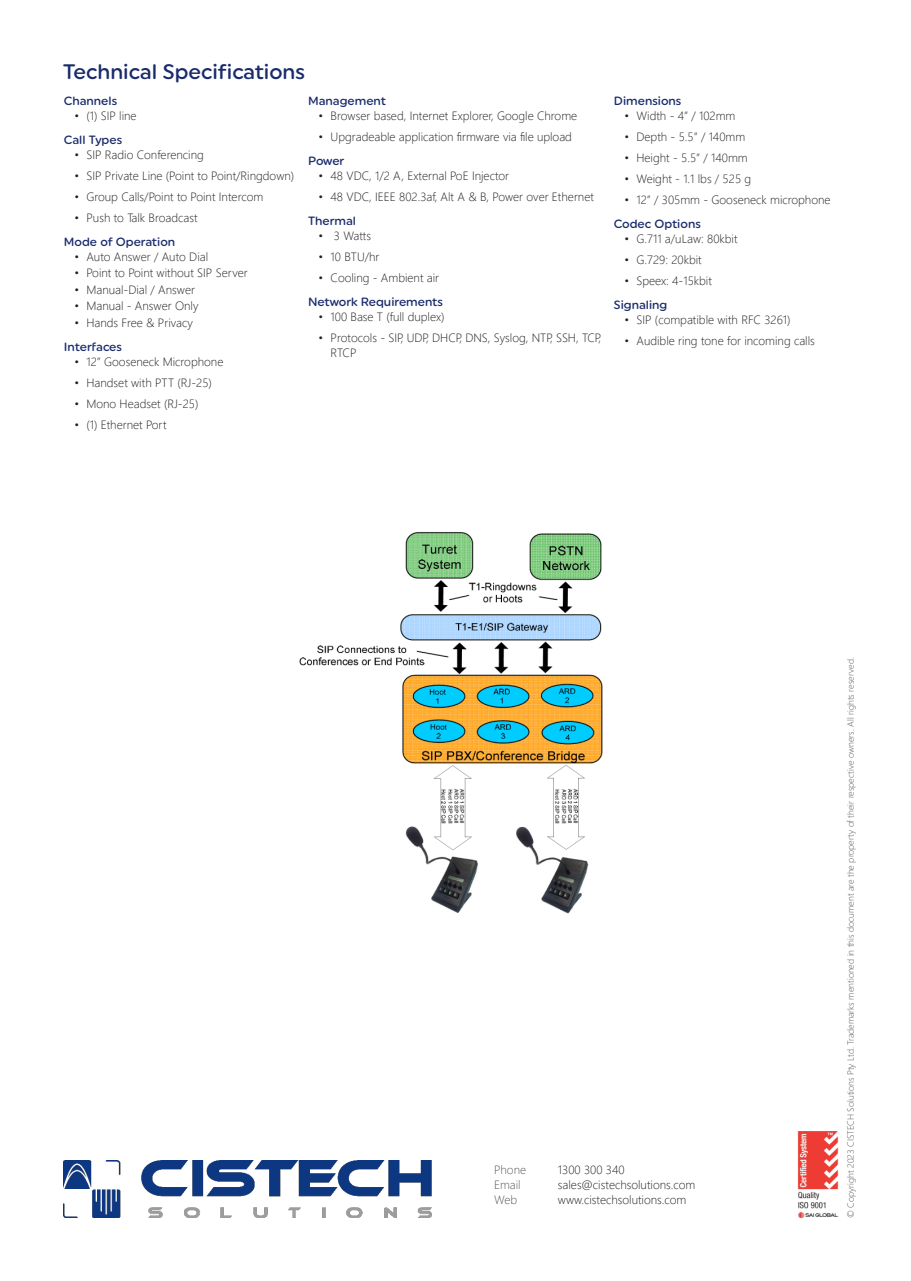
<style>
.page{position:relative;width:911px;height:1281px;background:#fff}
.page>*{position:absolute;margin:0;border:0;box-sizing:border-box;transform-origin:0 0}
.Second_Page_Heading{font:500 21px "Uniform Rounded";color:#192b6c}
.t1{font:300 12px/15px "Segoe UI";color:#231f20}
.Second_Page_Bold{font:500 12px "Uniform Rounded";color:#192b6c}
.t2{font:300 12px "Segoe UI";color:#57585a}
.t3{font:300 9px "Segoe UI";color:#57585a}
</style>
<div class="page">
<img style="left:63px;top:1160px;width:369px;height:58px">
<img style="left:797px;top:1131px;width:42px;height:87px">
<img style="left:299px;top:532px;width:304px;height:382px">
<p class="Second_Page_Heading" style="left:63px;top:59px;width:244px">Technical Specifications</p>
<p class="Second_Page_Bold" style="left:64px;top:93px;width:55px">Channels</p>
<p class="t1" style="left:74px;top:107px;width:64px">• (1) SIP line</p>
<p class="Second_Page_Bold" style="left:64px;top:132px;width:60px">Call Types</p>
<p class="t1" style="left:74px;top:146px;width:131px">• SIP Radio Conferencing</p>
<p class="t1" style="left:74px;top:167px;width:221px">• SIP Private Line (Point to Point/Ringdown)</p>
<p class="t1" style="left:74px;top:188px;width:190px">• Group Calls/Point to Point Intercom</p>
<p class="t1" style="left:74px;top:209px;width:125px">• Push to Talk Broadcast</p>
<p class="Second_Page_Bold" style="left:64px;top:234px;width:113px">Mode of Operation</p>
<p class="t1" style="left:74px;top:248px;width:135px">• Auto Answer / Auto Dial</p>
<p class="t1" style="left:74px;top:264px;width:175px">• Point to Point without SIP Server</p>
<p class="t1" style="left:74px;top:281px;width:122px">• Manual-Dial / Answer</p>
<p class="t1" style="left:74px;top:297px;width:126px">• Manual - Answer Only</p>
<p class="t1" style="left:74px;top:314px;width:120px">• Hands Free &amp; Privacy</p>
<p class="Second_Page_Bold" style="left:64px;top:339px;width:60px">Interfaces</p>
<p class="t1" style="left:74px;top:353px;width:150px">• 12” Gooseneck Microphone</p>
<p class="t1" style="left:74px;top:374px;width:139px">• Handset with PTT (RJ-25)</p>
<p class="t1" style="left:74px;top:395px;width:126px">• Mono Headset (RJ-25)</p>
<p class="t1" style="left:74px;top:416px;width:94px">• (1) Ethernet Port</p>
<p class="Second_Page_Bold" style="left:308px;top:93px;width:79px">Management</p>
<p class="t1" style="left:319px;top:107px;width:260px">• Browser based, Internet Explorer, Google Chrome</p>
<p class="t1" style="left:319px;top:128px;width:255px">• Upgradeable application firmware via file upload</p>
<p class="Second_Page_Bold" style="left:308px;top:153px;width:38px">Power</p>
<p class="t1" style="left:319px;top:167px;width:192px">• 48 VDC, 1/2 A, External PoE Injector</p>
<p class="t1" style="left:319px;top:188px;width:277px">• 48 VDC, IEEE 802.3af, Alt A &amp; B, Power over Ethernet</p>
<p class="Second_Page_Bold" style="left:308px;top:213px;width:49px">Thermal</p>
<p class="t1" style="left:319px;top:227px;width:54px">• 3 Watts</p>
<p class="t1" style="left:319px;top:248px;width:62px">• 10 BTU/hr</p>
<p class="t1" style="left:319px;top:269px;width:122px">• Cooling - Ambient air</p>
<p class="Second_Page_Bold" style="left:308px;top:294px;width:136px">Network Requirements</p>
<p class="t1" style="left:319px;top:308px;width:127px">• 100 Base T (full duplex)</p>
<p class="t1" style="left:331px;top:329px;width:272px;text-indent:-12px">• Protocols - SIP, UDP, DHCP, DNS, Syslog, NTP, SSH, TCP,<br>RTCP</p>
<p class="Second_Page_Bold" style="left:614px;top:93px;width:69px">Dimensions</p>
<p class="t1" style="left:624px;top:107px;width:112px">• Width - 4” / 102mm</p>
<p class="t1" style="left:624px;top:128px;width:122px">• Depth - 5.5” / 140mm</p>
<p class="t1" style="left:624px;top:149px;width:125px">• Height - 5.5” / 140mm</p>
<p class="t1" style="left:624px;top:170px;width:128px">• Weight - 1.1 lbs / 525 g</p>
<p class="t1" style="left:624px;top:191px;width:208px">• 12” / 305mm - Gooseneck microphone</p>
<p class="Second_Page_Bold" style="left:614px;top:216px;width:88px">Codec Options</p>
<p class="t1" style="left:624px;top:230px;width:115px">• G.711 a/uLaw: 80kbit</p>
<p class="t1" style="left:624px;top:251px;width:79px">• G.729: 20kbit</p>
<p class="t1" style="left:624px;top:272px;width:89px">• Speex: 4-15kbit</p>
<p class="Second_Page_Bold" style="left:614px;top:297px;width:55px">Signaling</p>
<p class="t1" style="left:624px;top:311px;width:168px">• SIP (compatible with RFC 3261)</p>
<p class="t1" style="left:624px;top:332px;width:192px">• Audible ring tone for incoming calls</p>
<p class="t2" style="left:494px;top:1158px;width:34px">Phone</p>
<p class="t1" style="left:558px;top:1161px;width:68px">1300 300 340</p>
<p class="t2" style="left:494px;top:1173px;width:28px">Email</p>
<p class="t1" style="left:558px;top:1176px;width:139px">sales@cistechsolutions.com</p>
<p class="t2" style="left:494px;top:1188px;width:25px">Web</p>
<p class="t1" style="left:558px;top:1191px;width:130px">www.cistechsolutions.com</p>
<p class="t3" style="left:842px;top:1218px;width:562px;rotate:-90deg">© Copyright 2023 CISTECH Solutions Pty Ltd. Trademarks mentioned in this document are the property of their respective owners. All rights reserved.</p>
</div>
